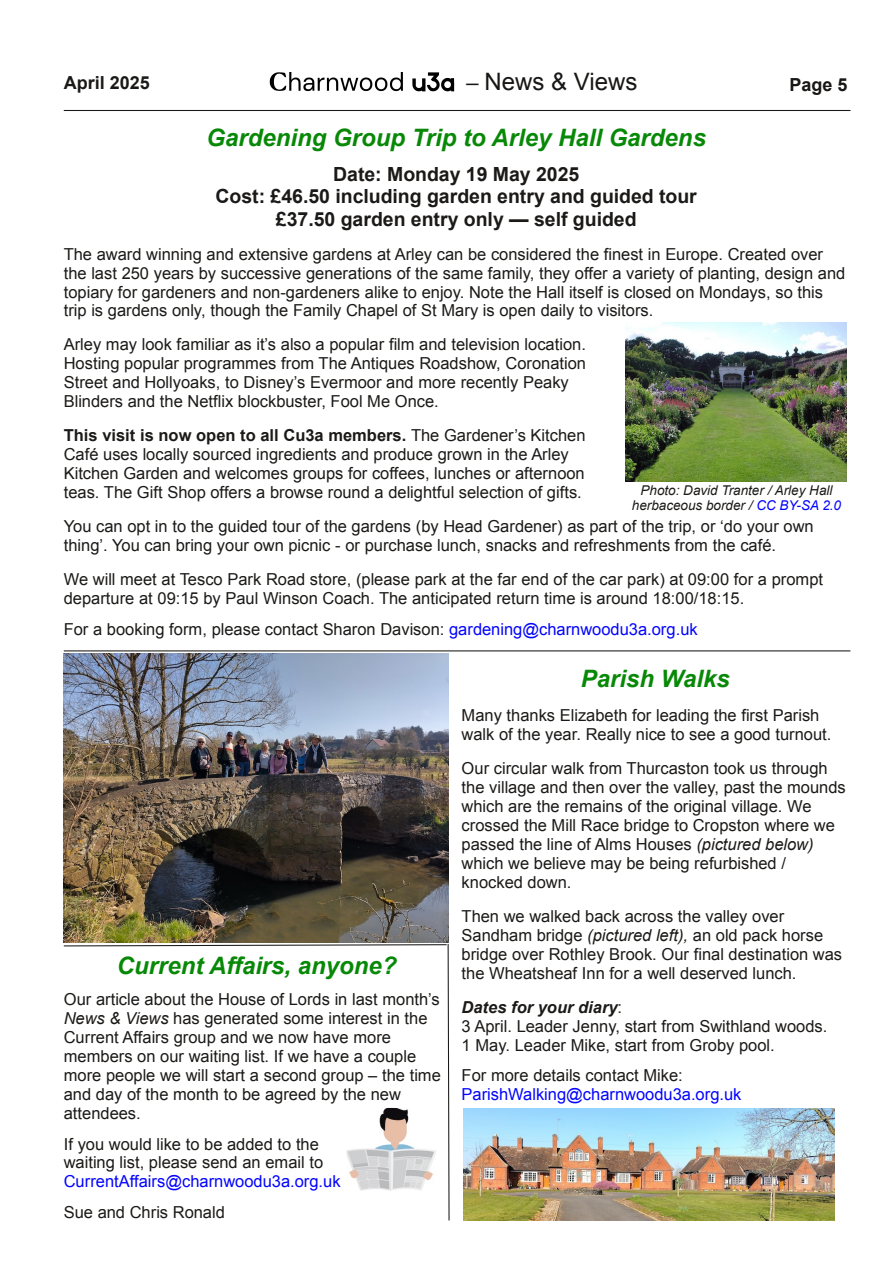
<style>
.page{position:relative;width:893px;height:1263px;background:#fff}
.page>*{position:absolute;margin:0;border:0;box-sizing:border-box;transform-origin:0 0}
.t1{font:italic 700 24px "Arial";color:#058704}
.t2{font:24px "Arial";letter-spacing:.005em;color:#181715}
.t3{font:700 19.5px/22.5px "Arial";color:#181715;text-align:center}
.t4{font:700 18px "Arial";color:#181715}
.t5{font:16.5px/18.9px "Arial";color:#181715}
.t6{font:16.5px "Arial";color:#00f}
.t7{font:italic 13.5px/15px "Arial";color:#181715;text-align:center}
.s1{font-family:"Times New Roman";font-weight:700}
.s2{font-weight:700}
.s3{color:#00f}
.s4{font-style:italic}
.s5{font-weight:700;font-style:italic}
</style>
<div class="page">
<hr style="left:64px;top:110px;width:786px;height:1px;background:#181715">
<img style="left:626px;top:323px;width:220px;height:159px">
<hr style="left:64px;top:650px;width:786px;height:1px;background:#181715">
<svg style="left:63px;top:944px;width:387px;height:277px"></svg>
<img style="left:64px;top:653px;width:385px;height:290px">
<img style="left:463px;top:1109px;width:371px;height:111px">
<img style="left:269px;top:72px;width:186px;height:20px">
<h1 class="t2" style="left:466px;top:68px;width:173px"><span class="s1">–</span> News &amp; Views</h1>
<p class="t4" style="left:64px;top:72px;width:88px">April 2025</p>
<p class="t4" style="left:789px;top:75px;width:60px">Page 5</p>
<h1 class="t1" style="left:206px;top:124px;width:501px">Gardening Group Trip to Arley Hall Gardens</h1>
<p class="t3" style="left:216px;top:163px;width:483px">Date: Monday 19 May 2025<br>Cost: £46.50 including garden entry and guided tour £37.50 garden entry only — self guided</p>
<p class="t5" style="left:64px;top:244px;width:783px">The award winning and extensive gardens at Arley can be considered the finest in Europe. Created over the last 250 years by successive generations of the same family, they offer a variety of planting, design and topiary for gardeners and non-gardeners alike to enjoy. Note the Hall itself is closed on Mondays, so this trip is gardens only, though the Family Chapel of St Mary is open daily to visitors.</p>
<p class="t5" style="left:64px;top:335px;width:524px">Arley may look familiar as it’s also a popular film and television location.<br>Hosting popular programmes from The Antiques Roadshow, Coronation Street and Hollyoaks, to Disney’s Evermoor and more recently Peaky Blinders and the Netflix blockbuster, Fool Me Once.</p>
<p class="t5" style="left:64px;top:426px;width:523px"><span class="s2">This visit is now open to all Cu3a members.</span> The Gardener’s Kitchen Café uses locally sourced ingredients and produce grown in the Arley Kitchen Garden and welcomes groups for coffees, lunches or afternoon teas. The Gift Shop offers a browse round a delightful selection of gifts.</p>
<p class="t5" style="left:64px;top:517px;width:751px">You can opt in to the guided tour of the gardens (by Head Gardener) as part of the trip, or ‘do your own thing’. You can bring your own picnic - or purchase lunch, snacks and refreshments from the café.</p>
<p class="t5" style="left:64px;top:570px;width:761px">We will meet at Tesco Park Road store, (please park at the far end of the car park) at 09:00 for a prompt departure at 09:15 by Paul Winson Coach. The anticipated return time is around 18:00/18:15.</p>
<p class="t5" style="left:64px;top:620px;width:635px">For a booking form, please contact Sharon Davison: <span class="s3">gardening@charnwoodu3a.org.uk</span></p>
<p class="t7" style="left:632px;top:483px;width:211px">Photo: David Tranter / Arley Hall herbaceous border / <span class="s3">CC BY-SA 2.0</span></p>
<h1 class="t1" style="left:117px;top:952px;width:281px">Current Affairs, anyone?</h1>
<p class="t5" style="left:64px;top:989px;width:379px">Our article about the House of Lords in last month’s <span class="s4">News &amp; Views</span> has generated some interest in the Current Affairs group and we now have more members on our waiting list. If we have a couple more people we will start a second group – the time and day of the month to be agreed by the new attendees.</p>
<p class="t5" style="left:64px;top:1134px;width:261px">If you would like to be added to the waiting list, please send an email to</p>
<p class="t6" style="left:64px;top:1172px;width:278px">CurrentAffairs@charnwoodu3a.org.uk</p>
<p class="t5" style="left:64px;top:1203px;width:163px">Sue and Chris Ronald</p>
<h1 class="t1" style="left:581px;top:665px;width:150px">Parish Walks</h1>
<p class="t5" style="left:462px;top:706px;width:371px">Many thanks Elizabeth for leading the first Parish walk of the year. Really nice to see a good turnout.</p>
<p class="t5" style="left:462px;top:759px;width:386px">Our circular walk from Thurcaston took us through the village and then over the valley, past the mounds which are the remains of the original village. We crossed the Mill Race bridge to Cropston where we passed the line of Alms Houses <span class="s4">(pictured below) </span>which we believe may be being refurbished / knocked down.</p>
<p class="t5" style="left:462px;top:907px;width:382px">Then we walked back across the valley over Sandham bridge <span class="s4">(pictured left),</span> an old pack horse bridge over Rothley Brook. Our final destination was the Wheatsheaf Inn for a well deserved lunch.</p>
<p class="t5" style="left:462px;top:998px;width:367px"><span class="s5">Dates for your diary</span>:<br>3 April. Leader Jenny, start from Swithland woods.<br>1 May. Leader Mike, start from Groby pool.</p>
<p class="t5" style="left:462px;top:1066px;width:223px">For more details contact Mike:</p>
<p class="t6" style="left:462px;top:1085px;width:281px">ParishWalking@charnwoodu3a.org.uk</p>
</div>
